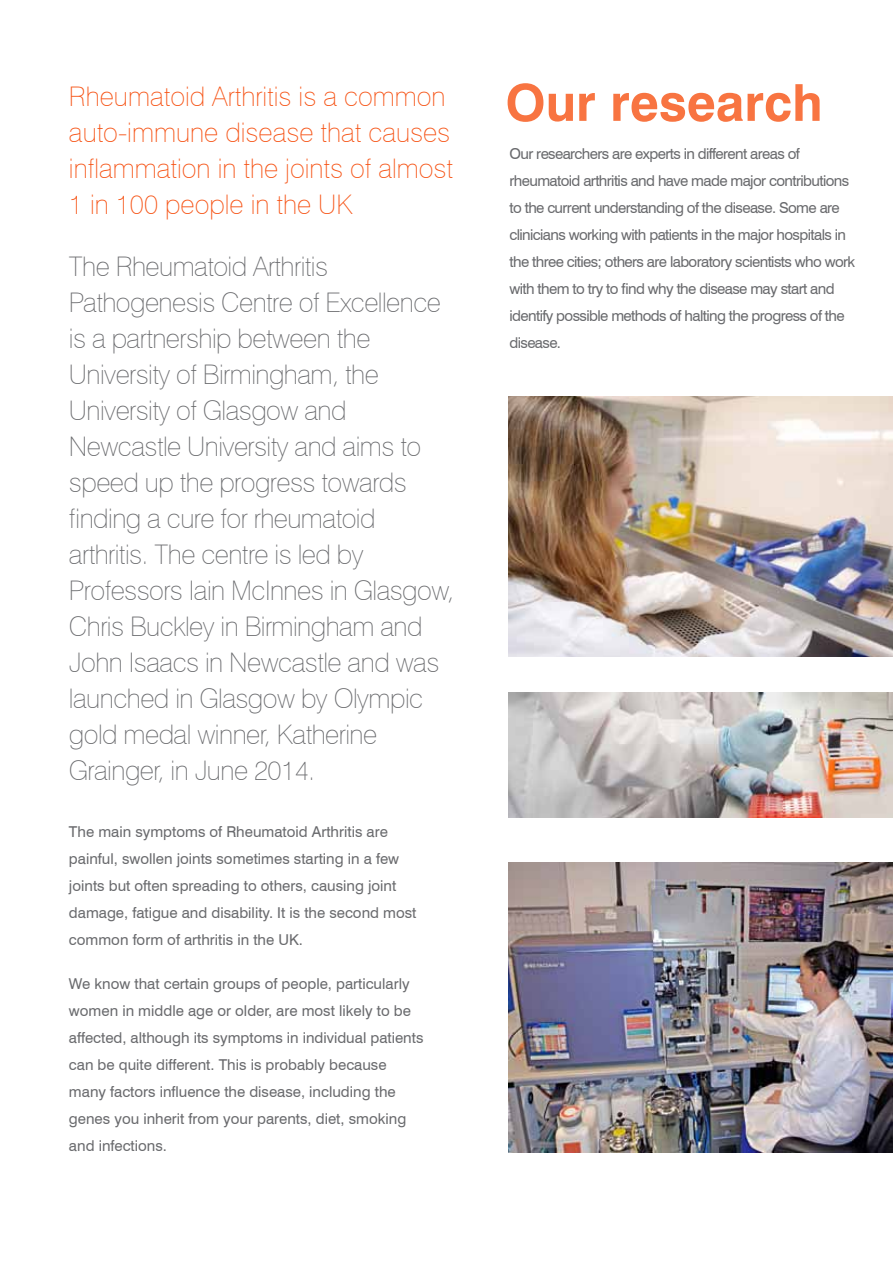
<style>
.page{position:relative;width:893px;height:1263px;background:#fff}
.page>*{position:absolute;margin:0;border:0;box-sizing:border-box;transform-origin:0 0}
.t1{font:700 51px "Swiss 721 BT";color:#f87441}
.t2{font:100 27px/36px "Swiss 721 BT";letter-spacing:-.02em;color:#696a6d}
.t3{font:100 27px/36px "Swiss 721 BT";color:#f65112}
.t4{font:15px/27px "Swiss 721 BT";color:#696a6d}
.t5{font:15px/27px "Swiss 721 BT";letter-spacing:-.04em;color:#696a6d}
</style>
<div class="page">
<img style="left:508px;top:862px;width:385px;height:291px">
<img style="left:508px;top:397px;width:385px;height:259px">
<img style="left:509px;top:692px;width:384px;height:126px">
<h2 class="t3" style="left:69px;top:78px;width:386px">Rheumatoid Arthritis is a common auto-immune disease that causes inflammation in the joints of almost<br>1 in 100 people in the UK</h2>
<p class="t2" style="left:69px;top:248px;width:387px">The Rheumatoid Arthritis<br>Pathogenesis Centre of Excellence is a partnership between the<br>University of Birmingham, the<br>University of Glasgow and<br>Newcastle University and aims to speed up the progress towards finding a cure for rheumatoid arthritis. The centre is led by<br>Professors Iain McInnes in Glasgow,<br>Chris Buckley in Birmingham and<br>John Isaacs in Newcastle and was launched in Glasgow by Olympic gold medal winner, Katherine<br>Grainger, in June 2014.</p>
<p class="t4" style="left:69px;top:818px;width:349px">The main symptoms of Rheumatoid Arthritis are painful, swollen joints sometimes starting in a few joints but often spreading to others, causing joint damage, fatigue and disability. It is the second most common form of arthritis in the UK.</p>
<p class="t4" style="left:69px;top:970px;width:356px">We know that certain groups of people, particularly women in middle age or older, are most likely to be affected, although its symptoms in individual patients can be quite different. This is probably because many factors influence the disease, including the genes you inherit from your parents, diet, smoking and infections.</p>
<h1 class="t1" style="left:505px;top:72px;width:319px">Our research</h1>
<p class="t5" style="left:509px;top:140px;width:347px">Our researchers are experts in different areas of rheumatoid arthritis and have made major contributions to the current understanding of the disease. Some are clinicians working with patients in the major hospitals in the three cities; others are laboratory scientists who work with them to try to find why the disease may start and identify possible methods of halting the progress of the disease.</p>
</div>
